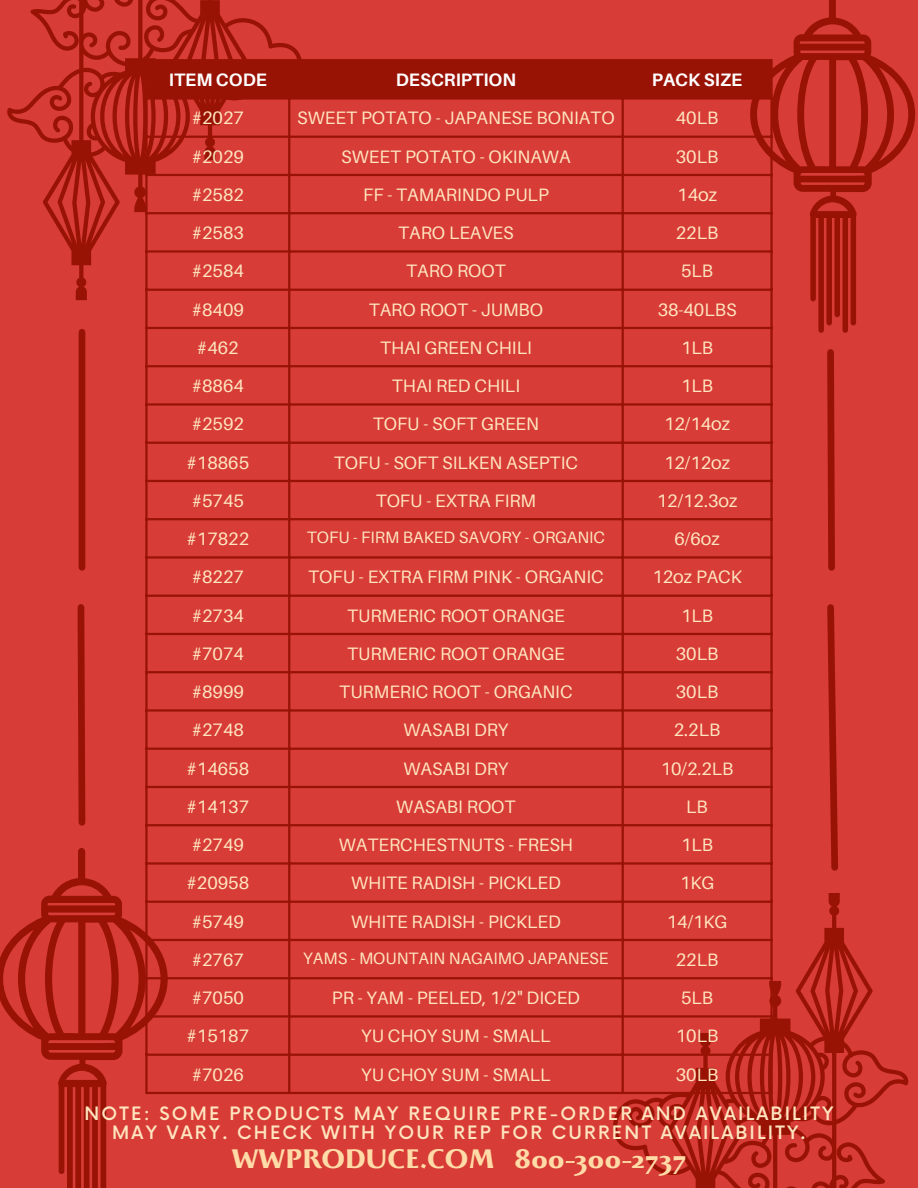
<style>
.page{position:relative;width:918px;height:1188px;background:#d73c37}
.page>*{position:absolute;margin:0;border:0;box-sizing:border-box;transform-origin:0 0}
.t1{font:700 27px "Beatrix Antiqua";letter-spacing:.015em;color:#ffdba7}
.t2{font:18px "Aileron";color:#ffe5bf}
.t3{font:500 18px/19.2px "Now";letter-spacing:.12em;color:#ffe5bf;text-align:center}
.t4{font:700 18px "Aileron";color:#fff}
.t5{font:16.5px "Aileron";color:#ffe5bf}
</style>
<div class="page">
<svg style="left:0;top:848px;width:168px;height:340px"></svg>
<svg style="left:750px;top:0;width:165px;height:333px"></svg>
<div style="left:79px;top:332px;width:6px;height:235px;background:#991305"></div>
<svg style="left:827px;top:349px;width:8px;height:222px;background:#a2190d"></svg>
<svg style="left:77px;top:604px;width:9px;height:222px"></svg>
<svg style="left:827px;top:604px;width:11px;height:267px"></svg>
<svg style="left:7px;top:0;width:297px;height:300px"></svg>
<svg style="left:611px;top:893px;width:298px;height:295px"></svg>
<div style="left:148px;top:61px;width:622px;height:36px;background:#991305"></div>
<hr style="left:145px;top:61px;width:3px;height:1031px;background:#991305">
<hr style="left:288px;top:61px;width:2px;height:1031px;background:#991305">
<hr style="left:622px;top:61px;width:2px;height:1031px;background:#991305">
<hr style="left:770px;top:61px;width:3px;height:1031px;background:#991305">
<hr style="left:145px;top:59px;width:628px;height:2px;background:#991305">
<hr style="left:145px;top:97px;width:628px;height:3px;background:#991305">
<hr style="left:145px;top:136px;width:628px;height:2px;background:#991305">
<hr style="left:145px;top:174px;width:628px;height:2px;background:#991305">
<hr style="left:145px;top:212px;width:628px;height:2px;background:#991305">
<hr style="left:145px;top:250px;width:628px;height:3px;background:#991305">
<hr style="left:145px;top:289px;width:628px;height:2px;background:#991305">
<hr style="left:145px;top:327px;width:628px;height:2px;background:#991305">
<hr style="left:145px;top:365px;width:628px;height:2px;background:#991305">
<hr style="left:145px;top:403px;width:628px;height:3px;background:#991305">
<hr style="left:145px;top:442px;width:628px;height:2px;background:#991305">
<hr style="left:145px;top:480px;width:628px;height:2px;background:#991305">
<hr style="left:145px;top:518px;width:628px;height:2px;background:#991305">
<hr style="left:145px;top:556px;width:628px;height:3px;background:#991305">
<hr style="left:145px;top:595px;width:628px;height:2px;background:#991305">
<hr style="left:145px;top:633px;width:628px;height:2px;background:#991305">
<hr style="left:145px;top:671px;width:628px;height:2px;background:#991305">
<hr style="left:145px;top:709px;width:628px;height:3px;background:#991305">
<hr style="left:145px;top:748px;width:628px;height:2px;background:#991305">
<hr style="left:145px;top:786px;width:628px;height:2px;background:#991305">
<hr style="left:145px;top:824px;width:628px;height:2px;background:#991305">
<hr style="left:145px;top:862px;width:628px;height:3px;background:#991305">
<hr style="left:145px;top:901px;width:628px;height:2px;background:#991305">
<hr style="left:145px;top:939px;width:628px;height:2px;background:#991305">
<hr style="left:145px;top:977px;width:628px;height:2px;background:#991305">
<hr style="left:145px;top:1015px;width:628px;height:3px;background:#991305">
<hr style="left:145px;top:1054px;width:628px;height:2px;background:#991305">
<hr style="left:145px;top:1092px;width:628px;height:2px;background:#991305">
<p class="t4" style="left:169px;top:69px;width:100px">ITEM CODE</p>
<p class="t4" style="left:396px;top:69px;width:122px">DESCRIPTION</p>
<p class="t4" style="left:652px;top:69px;width:92px">PACK SIZE</p>
<p class="t2" style="left:192px;top:107px;width:54px">#2027</p>
<p class="t2" style="left:297px;top:107px;width:319px">SWEET POTATO - JAPANESE BONIATO</p>
<p class="t2" style="left:676px;top:107px;width:44px">40LB</p>
<p class="t2" style="left:192px;top:145px;width:54px">#2029</p>
<p class="t2" style="left:341px;top:145px;width:231px">SWEET POTATO - OKINAWA</p>
<p class="t2" style="left:676px;top:145px;width:44px">30LB</p>
<p class="t2" style="left:192px;top:183px;width:54px">#2582</p>
<p class="t2" style="left:363px;top:183px;width:187px">FF - TAMARINDO PULP</p>
<p class="t2" style="left:677px;top:183px;width:41px">14oz</p>
<p class="t2" style="left:192px;top:222px;width:54px">#2583</p>
<p class="t2" style="left:398px;top:222px;width:117px">TARO LEAVES</p>
<p class="t2" style="left:676px;top:222px;width:44px">22LB</p>
<p class="t2" style="left:192px;top:260px;width:54px">#2584</p>
<p class="t2" style="left:406px;top:260px;width:101px">TARO ROOT</p>
<p class="t2" style="left:681px;top:260px;width:34px">5LB</p>
<p class="t2" style="left:192px;top:298px;width:54px">#8409</p>
<p class="t2" style="left:369px;top:298px;width:176px">TARO ROOT - JUMBO</p>
<p class="t2" style="left:658px;top:298px;width:80px">38-40LBS</p>
<p class="t2" style="left:197px;top:336px;width:43px">#462</p>
<p class="t2" style="left:380px;top:336px;width:153px">THAI GREEN CHILI</p>
<p class="t2" style="left:681px;top:336px;width:34px">1LB</p>
<p class="t2" style="left:192px;top:375px;width:54px">#8864</p>
<p class="t2" style="left:392px;top:375px;width:130px">THAI RED CHILI</p>
<p class="t2" style="left:681px;top:375px;width:34px">1LB</p>
<p class="t2" style="left:192px;top:413px;width:54px">#2592</p>
<p class="t2" style="left:373px;top:413px;width:168px">TOFU - SOFT GREEN</p>
<p class="t2" style="left:664px;top:413px;width:68px">12/14oz</p>
<p class="t2" style="left:187px;top:451px;width:64px">#18865</p>
<p class="t2" style="left:334px;top:451px;width:246px">TOFU - SOFT SILKEN ASEPTIC</p>
<p class="t2" style="left:664px;top:451px;width:68px">12/12oz</p>
<p class="t2" style="left:192px;top:489px;width:54px">#5745</p>
<p class="t2" style="left:376px;top:489px;width:162px">TOFU - EXTRA FIRM</p>
<p class="t2" style="left:657px;top:489px;width:82px">12/12.3oz</p>
<p class="t2" style="left:187px;top:528px;width:64px">#17822</p>
<p class="t5" style="left:307px;top:527px;width:300px">TOFU - FIRM BAKED SAVORY - ORGANIC</p>
<p class="t2" style="left:675px;top:528px;width:47px">6/6oz</p>
<p class="t2" style="left:192px;top:566px;width:54px">#8227</p>
<p class="t2" style="left:308px;top:566px;width:297px">TOFU - EXTRA FIRM PINK - ORGANIC</p>
<p class="t2" style="left:652px;top:566px;width:91px">12oz PACK</p>
<p class="t2" style="left:192px;top:604px;width:54px">#2734</p>
<p class="t2" style="left:347px;top:604px;width:219px">TURMERIC ROOT ORANGE</p>
<p class="t2" style="left:681px;top:604px;width:34px">1LB</p>
<p class="t2" style="left:192px;top:642px;width:54px">#7074</p>
<p class="t2" style="left:347px;top:642px;width:219px">TURMERIC ROOT ORANGE</p>
<p class="t2" style="left:676px;top:642px;width:44px">30LB</p>
<p class="t2" style="left:192px;top:681px;width:54px">#8999</p>
<p class="t2" style="left:339px;top:681px;width:235px">TURMERIC ROOT - ORGANIC</p>
<p class="t2" style="left:676px;top:681px;width:44px">30LB</p>
<p class="t2" style="left:192px;top:719px;width:54px">#2748</p>
<p class="t2" style="left:403px;top:719px;width:106px">WASABI DRY</p>
<p class="t2" style="left:674px;top:719px;width:48px">2.2LB</p>
<p class="t2" style="left:187px;top:757px;width:64px">#14658</p>
<p class="t2" style="left:403px;top:757px;width:106px">WASABI DRY</p>
<p class="t2" style="left:661px;top:757px;width:74px">10/2.2LB</p>
<p class="t2" style="left:187px;top:795px;width:64px">#14137</p>
<p class="t2" style="left:396px;top:795px;width:121px">WASABI ROOT</p>
<p class="t2" style="left:686px;top:795px;width:23px">LB</p>
<p class="t2" style="left:192px;top:834px;width:54px">#2749</p>
<p class="t2" style="left:339px;top:834px;width:236px">WATERCHESTNUTS - FRESH</p>
<p class="t2" style="left:681px;top:834px;width:34px">1LB</p>
<p class="t2" style="left:187px;top:872px;width:64px">#20958</p>
<p class="t2" style="left:351px;top:872px;width:211px">WHITE RADISH - PICKLED</p>
<p class="t2" style="left:680px;top:872px;width:36px">1KG</p>
<p class="t2" style="left:192px;top:910px;width:54px">#5749</p>
<p class="t2" style="left:351px;top:910px;width:211px">WHITE RADISH - PICKLED</p>
<p class="t2" style="left:667px;top:910px;width:62px">14/1KG</p>
<p class="t2" style="left:192px;top:948px;width:54px">#2767</p>
<p class="t5" style="left:303px;top:948px;width:307px">YAMS - MOUNTAIN NAGAIMO JAPANESE</p>
<p class="t2" style="left:676px;top:948px;width:44px">22LB</p>
<p class="t2" style="left:192px;top:987px;width:54px">#7050</p>
<p class="t2" style="left:332px;top:987px;width:250px">PR - YAM - PEELED, 1/2" DICED</p>
<p class="t2" style="left:681px;top:987px;width:34px">5LB</p>
<p class="t2" style="left:187px;top:1025px;width:64px">#15187</p>
<p class="t2" style="left:361px;top:1025px;width:191px">YU CHOY SUM - SMALL</p>
<p class="t2" style="left:676px;top:1025px;width:44px">10LB</p>
<p class="t2" style="left:192px;top:1063px;width:54px">#7026</p>
<p class="t2" style="left:361px;top:1063px;width:191px">YU CHOY SUM - SMALL</p>
<p class="t2" style="left:676px;top:1063px;width:44px">30LB</p>
<p class="t3" style="left:84px;top:1105px;width:750px">NOTE: SOME PRODUCTS MAY REQUIRE PRE-ORDER AND AVAILABILITY<br>MAY VARY. CHECK WITH YOUR REP FOR CURRENT AVAILABILITY.</p>
<p class="t1" style="left:232px;top:1142px;width:456px">WWPRODUCE.COM 800-300-2737</p>
</div>
